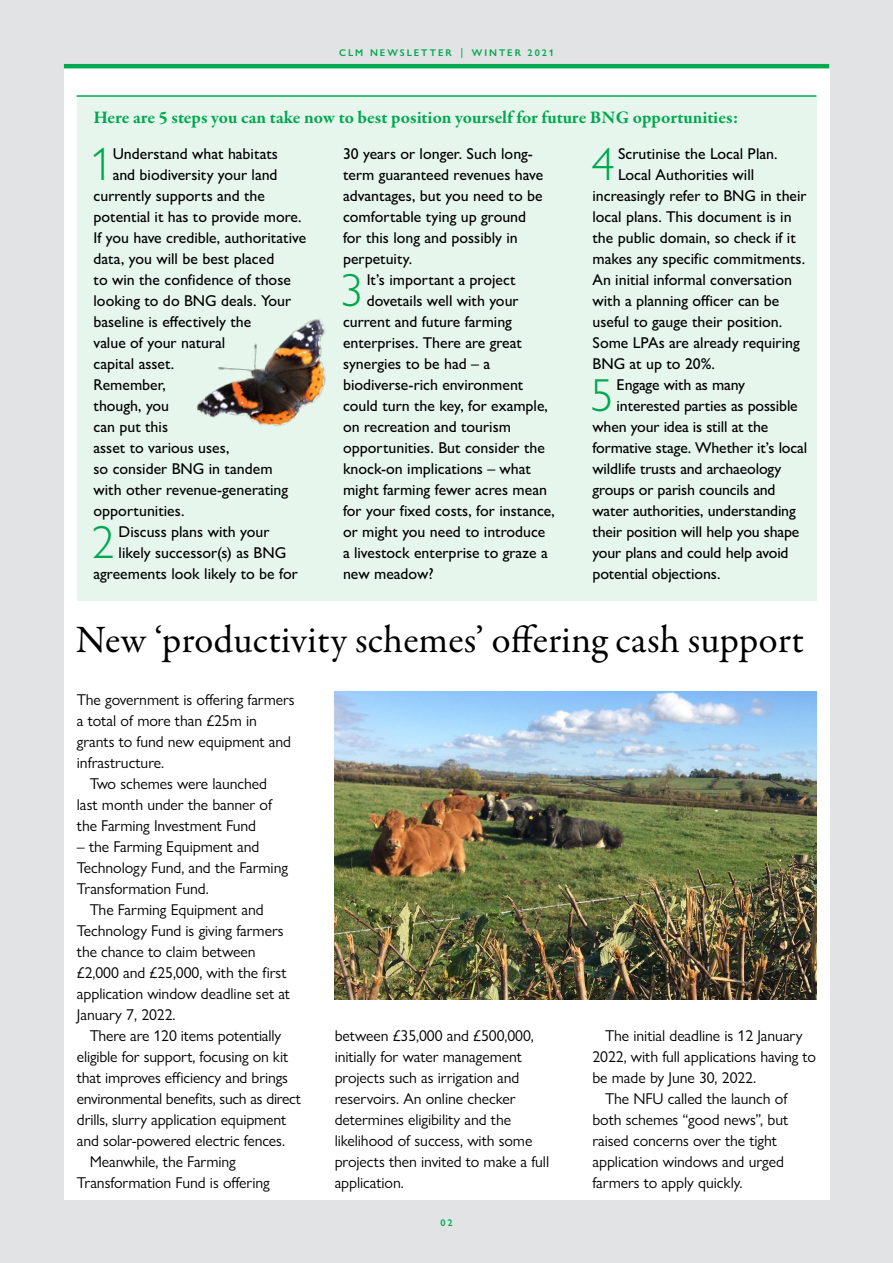
<style>
.page{position:relative;width:893px;height:1263px;background:#fff}
.page>*{position:absolute;margin:0;border:0;box-sizing:border-box;transform-origin:0 0}
.t1{font:300 46.5px "Gill Sans Nova";color:#00a850}
.t2{font:39px "Garamond Premr Pro";letter-spacing:.005em;color:#000}
.t3{font:700 18px "Garamond Premr Pro";letter-spacing:.005em;color:#00a850}
.t4{font:500 15.75px/21px "Gill Sans Nova";color:#000}
.t5{font:15.75px/21px "Gill Sans Nova";letter-spacing:-.005em;color:#000}
.t6{font:600 9.75px "Gill Sans Nova";letter-spacing:.2em;color:#00a850}
</style>
<div class="page">
<div style="left:0;top:0;width:893px;height:1263px;background:linear-gradient(to right,#e2e3e4,#e2e3e4)"></div>
<div style="left:64px;top:64px;width:765px;height:1135px;background:#fff"></div>
<hr style="left:64px;top:64px;width:765px;height:4px;background:#00a850">
<img style="left:334px;top:692px;width:482px;height:307px">
<div style="left:77px;top:96px;width:739px;height:504px;background:#e6f6ed"></div>
<hr style="left:77px;top:95px;width:739px;height:2px;background:#00a850">
<img style="left:196px;top:319px;width:130px;height:108px">
<p class="t6" style="left:339px;top:47px;width:216px">CLM NEWSLETTER │ WINTER 2021</p>
<p class="t3" style="left:94px;top:106px;width:647px">Here are 5 steps you can take now to best position yourself for future BNG opportunities:</p>
<h1 class="t1" style="left:89px;top:136px;width:25px">1</h1>
<p class="t4" style="left:113px;top:143px;width:167px">Understand what habitats</p>
<p class="t4" style="left:113px;top:164px;width:166px">and biodiversity your land</p>
<p class="t4" style="left:94px;top:185px;width:173px">currently supports and the</p>
<p class="t4" style="left:94px;top:206px;width:210px">potential it has to provide more.</p>
<p class="t4" style="left:94px;top:227px;width:214px">If you have credible, authoritative</p>
<p class="t4" style="left:94px;top:248px;width:182px">data, you will be best placed</p>
<p class="t4" style="left:94px;top:269px;width:199px">to win the confidence of those</p>
<p class="t4" style="left:94px;top:290px;width:199px">looking to do BNG deals. Your</p>
<p class="t4" style="left:94px;top:311px;width:159px">baseline is effectively the</p>
<p class="t4" style="left:94px;top:332px;width:133px">value of your natural</p>
<p class="t4" style="left:94px;top:353px;width:82px">capital asset.</p>
<p class="t4" style="left:94px;top:374px;width:74px">Remember,</p>
<p class="t4" style="left:94px;top:395px;width:77px">though, you</p>
<p class="t4" style="left:94px;top:416px;width:76px">can put this</p>
<p class="t4" style="left:94px;top:437px;width:138px">asset to various uses,</p>
<p class="t4" style="left:94px;top:458px;width:181px">so consider BNG in tandem</p>
<p class="t4" style="left:94px;top:479px;width:196px">with other revenue-generating</p>
<p class="t4" style="left:94px;top:500px;width:93px">opportunities.</p>
<h1 class="t1" style="left:91px;top:514px;width:25px">2</h1>
<p class="t4" style="left:119px;top:521px;width:152px">Discuss plans with your</p>
<p class="t4" style="left:119px;top:542px;width:169px">likely successor(s) as BNG</p>
<p class="t4" style="left:94px;top:563px;width:206px">agreements look likely to be for</p>
<p class="t4" style="left:343px;top:143px;width:202px">30 years or longer. Such long&shy;term guaranteed revenues have advantages, but you need to be comfortable tying up ground for this long and possibly in perpetuity.</p>
<h1 class="t1" style="left:340px;top:262px;width:25px">3</h1>
<p class="t4" style="left:367px;top:269px;width:150px">It’s important a project</p>
<p class="t4" style="left:367px;top:290px;width:153px">dovetails well with your</p>
<p class="t4" style="left:343px;top:311px;width:170px">current and future farming</p>
<p class="t4" style="left:343px;top:332px;width:180px">enterprises. There are great</p>
<p class="t4" style="left:343px;top:353px;width:149px">synergies to be had – a</p>
<p class="t4" style="left:343px;top:374px;width:182px">biodiverse-rich environment</p>
<p class="t4" style="left:343px;top:395px;width:207px">could turn the key, for example,</p>
<p class="t4" style="left:343px;top:416px;width:169px">on recreation and tourism</p>
<p class="t4" style="left:343px;top:437px;width:203px">opportunities. But consider the</p>
<p class="t4" style="left:343px;top:458px;width:189px">knock-on implications – what</p>
<p class="t4" style="left:343px;top:479px;width:205px">might farming fewer acres mean</p>
<p class="t4" style="left:343px;top:500px;width:213px">for your fixed costs, for instance,</p>
<p class="t4" style="left:343px;top:521px;width:204px">or might you need to introduce</p>
<p class="t4" style="left:343px;top:542px;width:206px">a livestock enterprise to graze a</p>
<p class="t4" style="left:343px;top:563px;width:92px">new meadow?</p>
<h1 class="t1" style="left:592px;top:136px;width:25px">4</h1>
<p class="t4" style="left:618px;top:143px;width:161px">Scrutinise the Local Plan.</p>
<p class="t4" style="left:618px;top:164px;width:138px">Local Authorities will</p>
<p class="t4" style="left:592px;top:185px;width:216px">increasingly refer to BNG in their</p>
<p class="t4" style="left:592px;top:206px;width:201px">local plans. This document is in</p>
<p class="t4" style="left:592px;top:227px;width:205px">the public domain, so check if it</p>
<p class="t4" style="left:592px;top:248px;width:214px">makes any specific commitments.</p>
<p class="t4" style="left:592px;top:269px;width:201px">An initial informal conversation</p>
<p class="t4" style="left:592px;top:290px;width:188px">with a planning officer can be</p>
<p class="t4" style="left:592px;top:311px;width:191px">useful to gauge their position.</p>
<p class="t4" style="left:592px;top:332px;width:209px">Some LPAs are already requiring</p>
<p class="t4" style="left:592px;top:353px;width:124px">BNG at up to 20%.</p>
<h1 class="t1" style="left:590px;top:367px;width:25px">5</h1>
<p class="t4" style="left:617px;top:374px;width:130px">Engage with as many</p>
<p class="t4" style="left:617px;top:395px;width:183px">interested parties as possible</p>
<p class="t4" style="left:592px;top:416px;width:177px">when your idea is still at the</p>
<p class="t4" style="left:592px;top:437px;width:216px">formative stage. Whether it’s local</p>
<p class="t4" style="left:592px;top:458px;width:191px">wildlife trusts and archaeology</p>
<p class="t4" style="left:592px;top:479px;width:185px">groups or parish councils and</p>
<p class="t4" style="left:592px;top:500px;width:205px">water authorities, understanding</p>
<p class="t4" style="left:592px;top:521px;width:208px">their position will help you shape</p>
<p class="t4" style="left:592px;top:542px;width:198px">your plans and could help avoid</p>
<p class="t4" style="left:592px;top:563px;width:129px">potential objections.</p>
<h2 class="t2" style="left:76px;top:617px;width:729px">New ‘productivity schemes’ offering cash support</h2>
<p class="t5" style="left:77px;top:689px;width:219px">The government is offering farmers</p>
<p class="t5" style="left:77px;top:710px;width:182px">a total of more than £25m in</p>
<p class="t5" style="left:77px;top:731px;width:216px">grants to fund new equipment and</p>
<p class="t5" style="left:77px;top:752px;width:89px">infrastructure.</p>
<p class="t5" style="left:90px;top:773px;width:179px">Two schemes were launched</p>
<p class="t5" style="left:77px;top:794px;width:197px">last month under the banner of</p>
<p class="t5" style="left:77px;top:815px;width:181px">the Farming Investment Fund</p>
<p class="t5" style="left:77px;top:836px;width:184px">– the Farming Equipment and</p>
<p class="t5" style="left:77px;top:857px;width:213px">Technology Fund, and the Farming</p>
<p class="t5" style="left:77px;top:878px;width:133px">Transformation Fund.</p>
<p class="t5" style="left:90px;top:899px;width:176px">The Farming Equipment and</p>
<p class="t5" style="left:77px;top:920px;width:208px">Technology Fund is giving farmers</p>
<p class="t5" style="left:77px;top:941px;width:180px">the chance to claim between</p>
<p class="t5" style="left:77px;top:962px;width:211px">£2,000 and £25,000, with the first</p>
<p class="t5" style="left:77px;top:983px;width:215px">application window deadline set at</p>
<p class="t5" style="left:77px;top:1004px;width:100px">January 7, 2022.</p>
<p class="t5" style="left:90px;top:1025px;width:193px">There are 120 items potentially</p>
<p class="t5" style="left:77px;top:1046px;width:213px">eligible for support, focusing on kit</p>
<p class="t5" style="left:77px;top:1067px;width:213px">that improves efficiency and brings</p>
<p class="t5" style="left:77px;top:1088px;width:225px">environmental benefits, such as direct</p>
<p class="t5" style="left:77px;top:1109px;width:211px">drills, slurry application equipment</p>
<p class="t5" style="left:77px;top:1130px;width:210px">and solar-powered electric fences.</p>
<p class="t5" style="left:90px;top:1151px;width:148px">Meanwhile, the Farming</p>
<p class="t5" style="left:77px;top:1172px;width:194px">Transformation Fund is offering</p>
<p class="t5" style="left:335px;top:1025px;width:216px">between £35,000 and £500,000, initially for water management projects such as irrigation and reservoirs. An online checker determines eligibility and the likelihood of success, with some projects then invited to make a full application.</p>
<p class="t6" style="left:440px;top:1216px;width:14px">02</p>
<p class="t5" style="left:605px;top:1025px;width:199px">The initial deadline is 12 January</p>
<p class="t5" style="left:592px;top:1046px;width:225px">2022, with full applications having to</p>
<p class="t5" style="left:592px;top:1067px;width:165px">be made by June 30, 2022.</p>
<p class="t5" style="left:605px;top:1088px;width:184px">The NFU called the launch of</p>
<p class="t5" style="left:592px;top:1109px;width:197px">both schemes “good news”, but</p>
<p class="t5" style="left:592px;top:1130px;width:186px">raised concerns over the tight</p>
<p class="t5" style="left:592px;top:1151px;width:193px">application windows and urged</p>
<p class="t5" style="left:592px;top:1172px;width:152px">farmers to apply quickly.</p>
</div>
